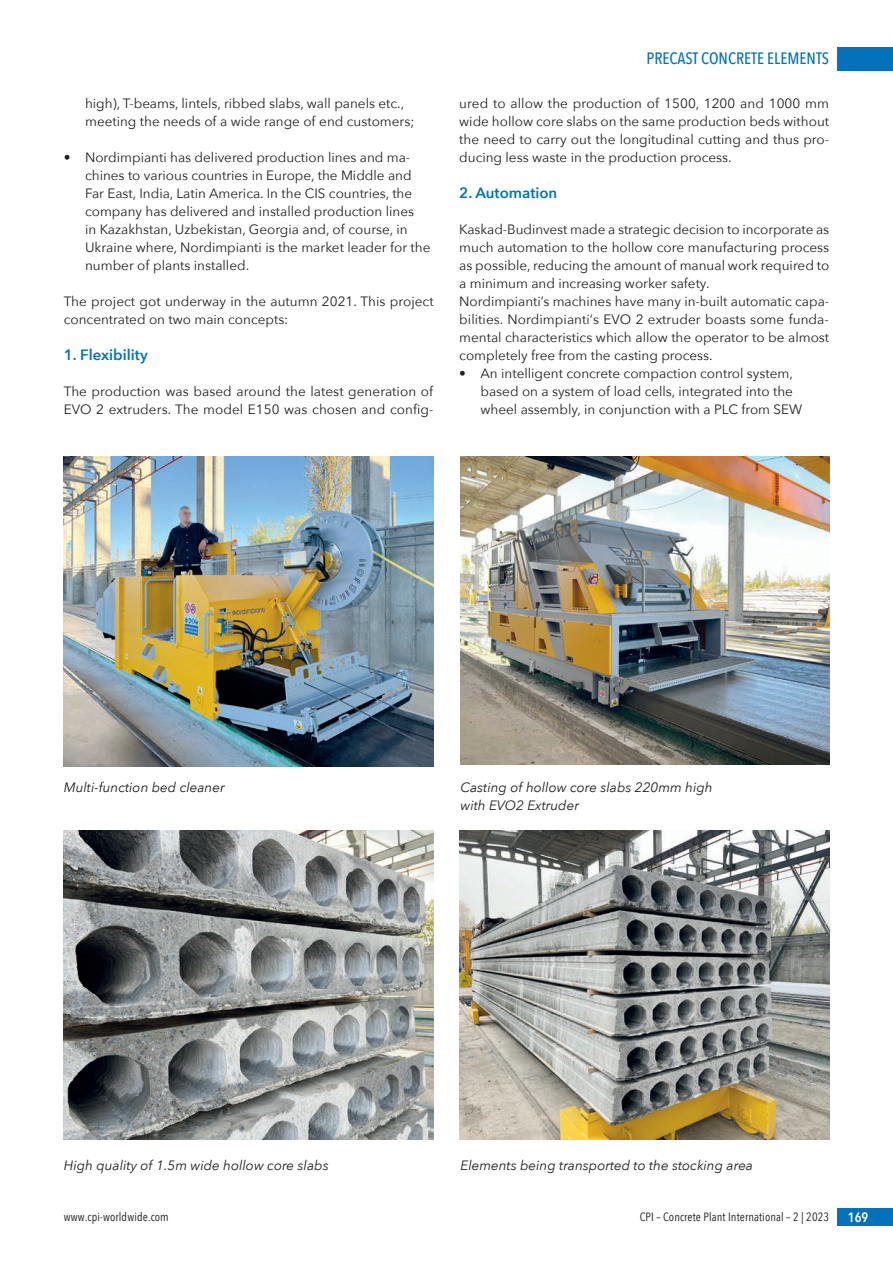
<style>
.page{position:relative;width:893px;height:1263px;background:#fff}
.page>*{position:absolute;margin:0;border:0;box-sizing:border-box;transform-origin:0 0}
.t1{font:500 16.5px "Avenir Next Condensed";color:#0372bb}
.t2{font:600 15px "Avenir Next";color:#0372bb}
.t3{font:13.5px/18px "Avenir Next";color:#231f20}
.t4{font:italic 13.5px/18px "Avenir Next";color:#231f20}
.t5{font:600 13.5px "Avenir Next Condensed";color:#fff}
.t6{font:12px "Avenir Next Condensed";letter-spacing:.01em;color:#231f20}
</style>
<div class="page">
<div style="left:838px;top:47px;width:55px;height:23px;background:#0372bb"></div>
<div style="left:838px;top:1208px;width:55px;height:18px;background:#0372bb"></div>
<img style="left:64px;top:456px;width:370px;height:311px">
<img style="left:461px;top:456px;width:368px;height:308px">
<img style="left:64px;top:831px;width:370px;height:308px">
<img style="left:459px;top:831px;width:370px;height:308px">
<p class="t3" style="left:85px;top:94px;width:331px">high), T-beams, lintels, ribbed slabs, wall panels etc., meeting the needs of a wide range of end customers;</p>
<p class="t3" style="left:85px;top:148px;width:347px;text-indent:-21px">• Nordimpianti has delivered production lines and ma&shy;chines to various countries in Europe, the Middle and Far East, India, Latin America. In the CIS countries, the company has delivered and installed production lines<br>in Kazakhstan, Uzbekistan, Georgia and, of course, in Ukraine where, Nordimpianti is the market leader for the number of plants installed.</p>
<p class="t3" style="left:64px;top:292px;width:371px">The project got underway in the autumn 2021. This project concentrated on two main concepts:</p>
<p class="t2" style="left:64px;top:342px;width:85px">1. Flexibility</p>
<p class="t3" style="left:64px;top:382px;width:371px">The production was based around the latest generation of<br>EVO 2 extruders. The model E150 was chosen and config-</p>
<p class="t1" style="left:647px;top:49px;width:184px">PRECAST CONCRETE ELEMENTS</p>
<p class="t3" style="left:459px;top:94px;width:371px;text-align:justify">ured to allow the production of 1500, 1200 and 1000 mm wide hollow core slabs on the same production beds without the need to carry out the longitudinal cutting and thus pro&shy;ducing less waste in the production process.</p>
<p class="t2" style="left:459px;top:180px;width:100px">2. Automation</p>
<p class="t3" style="left:459px;top:220px;width:372px">Kaskad-Budinvest made a strategic decision to incorporate as much automation to the hollow core manufacturing process as possible, reducing the amount of manual work required to a minimum and increasing worker safety.<br>Nordimpianti’s machines have many in-built automatic capa&shy;bilities. Nordimpianti‘s EVO 2 extruder boasts some funda&shy;mental characteristics which allow the operator to be almost completely free from the casting process.</p>
<p class="t3" style="left:481px;top:364px;width:323px;text-indent:-21px">• An intelligent concrete compaction control system, based on a system of load cells, integrated into the wheel assembly, in conjunction with a PLC from SEW</p>
<p class="t4" style="left:64px;top:778px;width:162px">Multi-function bed cleaner</p>
<p class="t4" style="left:461px;top:778px;width:254px">Casting of hollow core slabs 220mm high with EVO2 Extruder</p>
<p class="t4" style="left:64px;top:1156px;width:266px">High quality of 1.5m wide hollow core slabs</p>
<p class="t4" style="left:461px;top:1156px;width:294px">Elements being transported to the stocking area</p>
<p class="t6" style="left:64px;top:1207px;width:107px">www.cpi-worldwide.com</p>
<p class="t6" style="left:640px;top:1207px;width:191px">CPI – Concrete Plant International – 2 | 2023</p>
<p class="t5" style="left:848px;top:1206px;width:22px">169</p>
</div>
